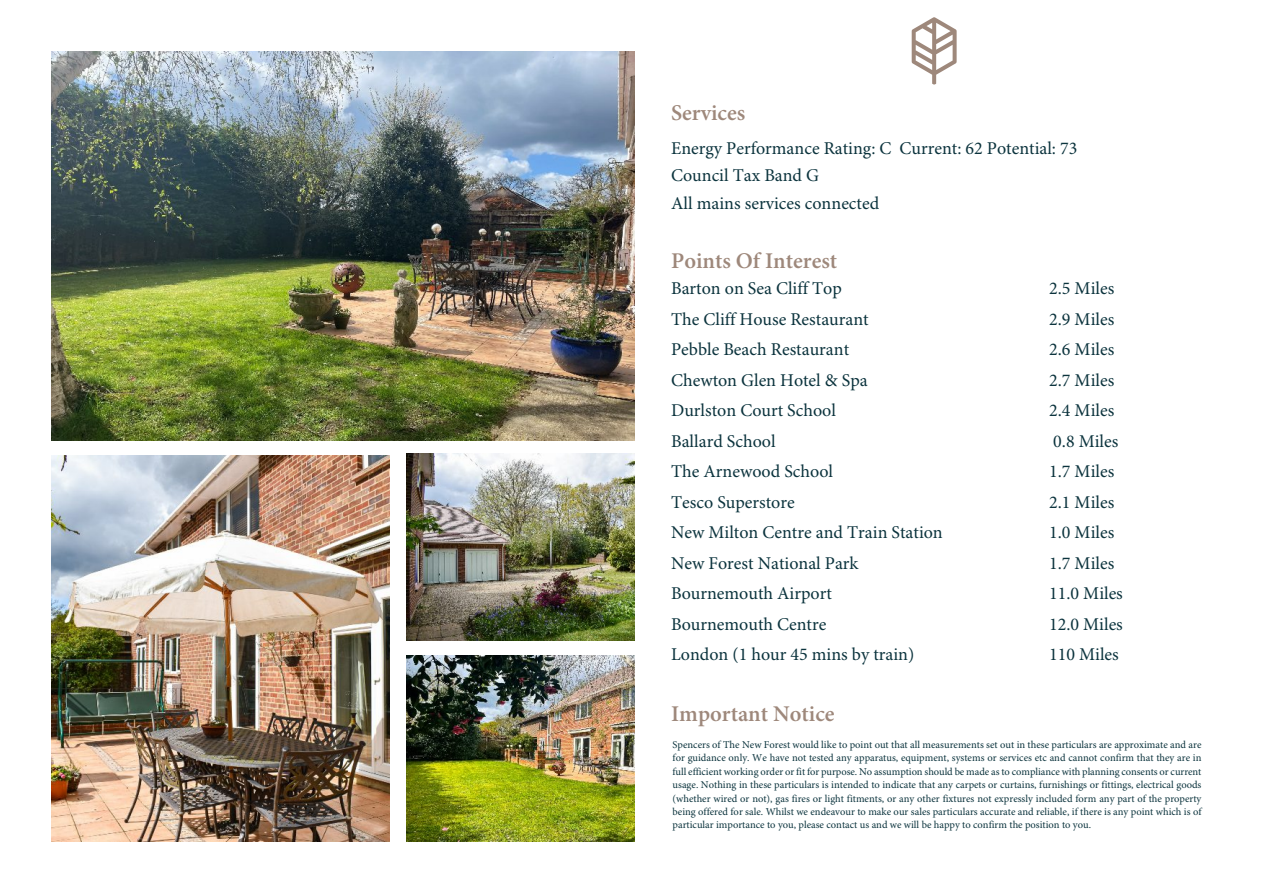
<style>
.page{position:relative;width:1263px;height:893px;background:#fff}
.page>*{position:absolute;margin:0;border:0;box-sizing:border-box;transform-origin:0 0}
.t1{font:600 22.5px "Minion Pro";color:#9e887b}
.t2{font:18px/27.5px "Minion Pro";color:#0b333d}
.t3{font:10.5px/13.4px "Minion Pro";color:#0b333d;text-align:justify}
</style>
<div class="page">
<img style="left:51px;top:52px;width:583px;height:388px">
<svg style="left:912px;top:17px;width:45px;height:68px"></svg>
<img style="left:51px;top:455px;width:339px;height:387px">
<img style="left:406px;top:454px;width:228px;height:186px">
<img style="left:406px;top:655px;width:228px;height:187px">
<h1 class="t1" style="left:671px;top:104px;width:76px">Services</h1>
<h2 class="t2" style="left:671px;top:136px;width:408px">Energy Performance Rating: C Current: 62 Potential: 73<br>Council Tax Band G<br>All mains services connected</h2>
<h1 class="t1" style="left:671px;top:252px;width:168px">Points Of Interest</h1>
<h2 class="t2" style="left:671px;top:277px;width:172px">Barton on Sea Cliff Top</h2>
<h2 class="t2" style="left:1049px;top:277px;width:67px">2.5 Miles</h2>
<h2 class="t2" style="left:671px;top:307px;width:199px">The Cliff House Restaurant</h2>
<h2 class="t2" style="left:1049px;top:307px;width:67px">2.9 Miles</h2>
<h2 class="t2" style="left:671px;top:337px;width:180px">Pebble Beach Restaurant</h2>
<h2 class="t2" style="left:1049px;top:337px;width:67px">2.6 Miles</h2>
<h2 class="t2" style="left:671px;top:368px;width:198px">Chewton Glen Hotel &amp; Spa</h2>
<h2 class="t2" style="left:1049px;top:368px;width:67px">2.7 Miles</h2>
<h2 class="t2" style="left:671px;top:398px;width:166px">Durlston Court School</h2>
<h2 class="t2" style="left:1049px;top:398px;width:67px">2.4 Miles</h2>
<h2 class="t2" style="left:671px;top:429px;width:106px">Ballard School</h2>
<h2 class="t2" style="left:1053px;top:429px;width:67px">0.8 Miles</h2>
<h2 class="t2" style="left:671px;top:459px;width:163px">The Arnewood School</h2>
<h2 class="t2" style="left:1049px;top:459px;width:67px">1.7 Miles</h2>
<h2 class="t2" style="left:671px;top:490px;width:125px">Tesco Superstore</h2>
<h2 class="t2" style="left:1049px;top:490px;width:67px">2.1 Miles</h2>
<h2 class="t2" style="left:671px;top:520px;width:273px">New Milton Centre and Train Station</h2>
<h2 class="t2" style="left:1049px;top:520px;width:67px">1.0 Miles</h2>
<h2 class="t2" style="left:671px;top:551px;width:189px">New Forest National Park</h2>
<h2 class="t2" style="left:1049px;top:551px;width:67px">1.7 Miles</h2>
<h2 class="t2" style="left:671px;top:581px;width:162px">Bournemouth Airport</h2>
<h2 class="t2" style="left:1049px;top:581px;width:75px">11.0 Miles</h2>
<h2 class="t2" style="left:671px;top:612px;width:157px">Bournemouth Centre</h2>
<h2 class="t2" style="left:1049px;top:612px;width:75px">12.0 Miles</h2>
<h2 class="t2" style="left:671px;top:642px;width:245px">London (1 hour 45 mins by train)</h2>
<h2 class="t2" style="left:1049px;top:642px;width:71px">110 Miles</h2>
<h1 class="t1" style="left:671px;top:705px;width:165px">Important Notice</h1>
<p class="t3" style="left:673px;top:739px;width:530px">Spencers of The New Forest would like to point out that all measurements set out in these particulars are approximate and are for guidance only. We have not tested any apparatus, equipment, systems or services etc and cannot confirm that they are in full efficient working order or fit for purpose. No assumption should be made as to compliance with planning consents or current usage. Nothing in these particulars is intended to indicate that any carpets or curtains, furnishings or fittings, electrical goods (whether wired or not), gas fires or light fitments, or any other fixtures not expressly included form any part of the property being offered for sale. Whilst we endeavour to make our sales particulars accurate and reliable, if there is any point which is of particular importance to you, please contact us and we will be happy to confirm the position to you.</p>
</div>
